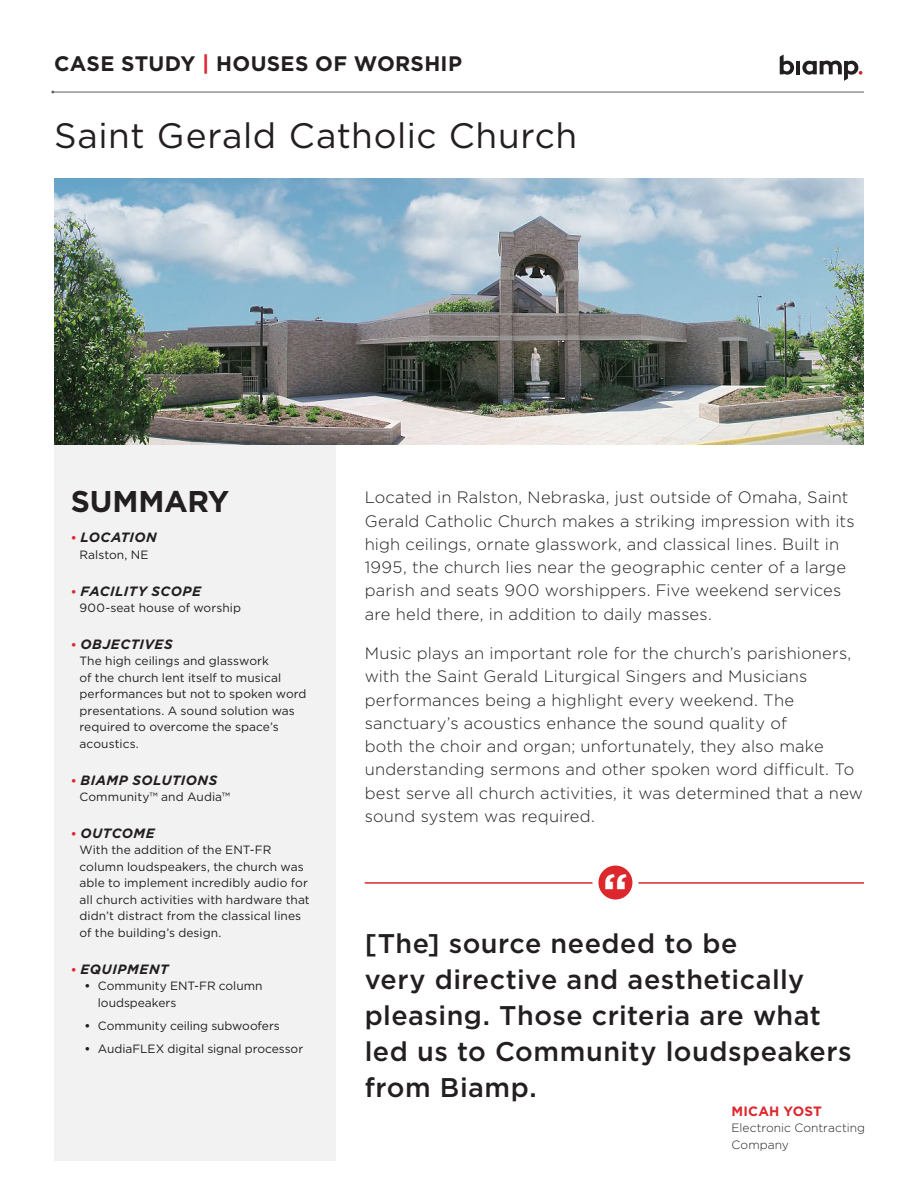
<style>
.page{position:relative;width:918px;height:1188px;background:#fff}
.page>*{position:absolute;margin:0;border:0;box-sizing:border-box;transform-origin:0 0}
.p_h2_red{font:700 46.5px "Gotham";color:#fff}
.p_h1{font:35.25px "Gotham";letter-spacing:.015em;color:#231f20}
.p_h1-2{font:700 30px "Gotham";letter-spacing:-.01em;color:#231f20}
.p_body_quote{font:500 27px/36px "Gotham";letter-spacing:.02em;color:#231f20}
.p_h1-3{font:700 21px "Gotham";letter-spacing:.015em;color:#231f20}
.p_body{font:300 16.5px/23.2px "Gotham";letter-spacing:.01em;color:#231f20}
.t1{font:italic 700 13.5px "Gotham";letter-spacing:.03em;color:#231f20}
.p_quote_name{font:700 13.5px "Gotham";letter-spacing:.015em;color:#dc272d}
.p_body_summary{font:12px/16.5px "Gotham";letter-spacing:.005em;color:#231f20}
.p_quote_title{font:300 12px/16.5px "Gotham";letter-spacing:.005em;color:#231f20}
.s1{color:#dc272d}
.s2{font-style:normal;font-size:12px;color:#dc272d}
.s3{font-weight:700}
</style>
<div class="page">
<div style="left:54px;top:445px;width:281px;height:716px;background:#f2f2f3"></div>
<svg style="left:780px;top:55px;width:14px;height:20px"></svg>
<hr style="left:796px;top:61px;width:4px;height:13px;background:#231f20">
<svg style="left:802px;top:61px;width:60px;height:20px"></svg>
<img style="left:54px;top:178px;width:810px;height:267px">
<hr style="left:54px;top:92px;width:810px;height:1px;background:#5b5d61">
<hr style="left:365px;top:882px;width:499px;height:2px;background:#dc272d">
<svg style="left:595px;top:863px;width:40px;height:40px"></svg>
<div style="left:592px;top:860px;width:46px;height:46px;border:6px solid #fff;border-radius:50%"></div>
<p class="p_h1-3" style="left:54px;top:49px;width:410px">CASE STUDY <span class="s1">|</span> HOUSES OF WORSHIP</p>
<p class="p_h1" style="left:54px;top:113px;width:525px">Saint Gerald Catholic Church</p>
<p class="p_h1-2" style="left:71px;top:482px;width:160px">SUMMARY</p>
<p class="t1" style="left:71px;top:529px;width:87px"><span class="s2">•</span> LOCATION</p>
<p class="p_body_summary" style="left:80px;top:546px;width:71px">Ralston, NE</p>
<p class="t1" style="left:71px;top:582px;width:132px"><span class="s2">•</span> FACILITY SCOPE</p>
<p class="p_body_summary" style="left:80px;top:599px;width:163px">900-seat house of worship</p>
<p class="t1" style="left:71px;top:635px;width:103px"><span class="s2">•</span> OBJECTIVES</p>
<p class="p_body_summary" style="left:80px;top:653px;width:229px">The high ceilings and glasswork<br>of the church lent itself to musical performances but not to spoken word presentations. A sound solution was required to overcome the space’s acoustics.</p>
<p class="t1" style="left:71px;top:771px;width:148px"><span class="s2">•</span> BIAMP SOLUTIONS</p>
<p class="p_body_summary" style="left:80px;top:788px;width:152px">Community™ and Audia™</p>
<p class="t1" style="left:71px;top:824px;width:85px"><span class="s2">•</span> OUTCOME</p>
<p class="p_body_summary" style="left:80px;top:842px;width:232px">With the addition of the ENT-FR column loudspeakers, the church was able to implement incredibly audio for all church activities with hardware that didn’t distract from the classical lines of the building’s design.</p>
<p class="t1" style="left:71px;top:960px;width:99px"><span class="s2">•</span> EQUIPMENT</p>
<p class="p_body_summary" style="left:98px;top:977px;width:166px;text-indent:-14px"><span class="s3">•</span> Community ENT-FR column loudspeakers</p>
<p class="p_body_summary" style="left:84px;top:1017px;width:197px"><span class="s3">•</span> Community ceiling subwoofers</p>
<p class="p_body_summary" style="left:84px;top:1040px;width:220px"><span class="s3">•</span> AudiaFLEX digital signal processor</p>
<p class="p_body" style="left:365px;top:485px;width:491px">Located in Ralston, Nebraska, just outside of Omaha, Saint Gerald Catholic Church makes a striking impression with its high ceilings, ornate glasswork, and classical lines. Built in 1995, the church lies near the geographic center of a large parish and seats 900 worshippers. Five weekend services are held there, in addition to daily masses.</p>
<p class="p_body" style="left:365px;top:641px;width:500px">Music plays an important role for the church’s parishioners, with the Saint Gerald Liturgical Singers and Musicians performances being a highlight every weekend. The sanctuary’s acoustics enhance the sound quality of<br>both the choir and organ; unfortunately, they also make understanding sermons and other spoken word difficult. To best serve all church activities, it was determined that a new sound system was required.</p>
<p class="p_h2_red" style="left:603px;top:860px;width:27px">“</p>
<p class="p_body_quote" style="left:365px;top:925px;width:488px">[The] source needed to be<br>very directive and aesthetically pleasing. Those criteria are what led us to Community loudspeakers from Biamp.</p>
<p class="p_quote_name" style="left:732px;top:1102px;width:92px">MICAH YOST</p>
<p class="p_quote_title" style="left:732px;top:1119px;width:135px">Electronic Contracting<br>Company</p>
</div>
